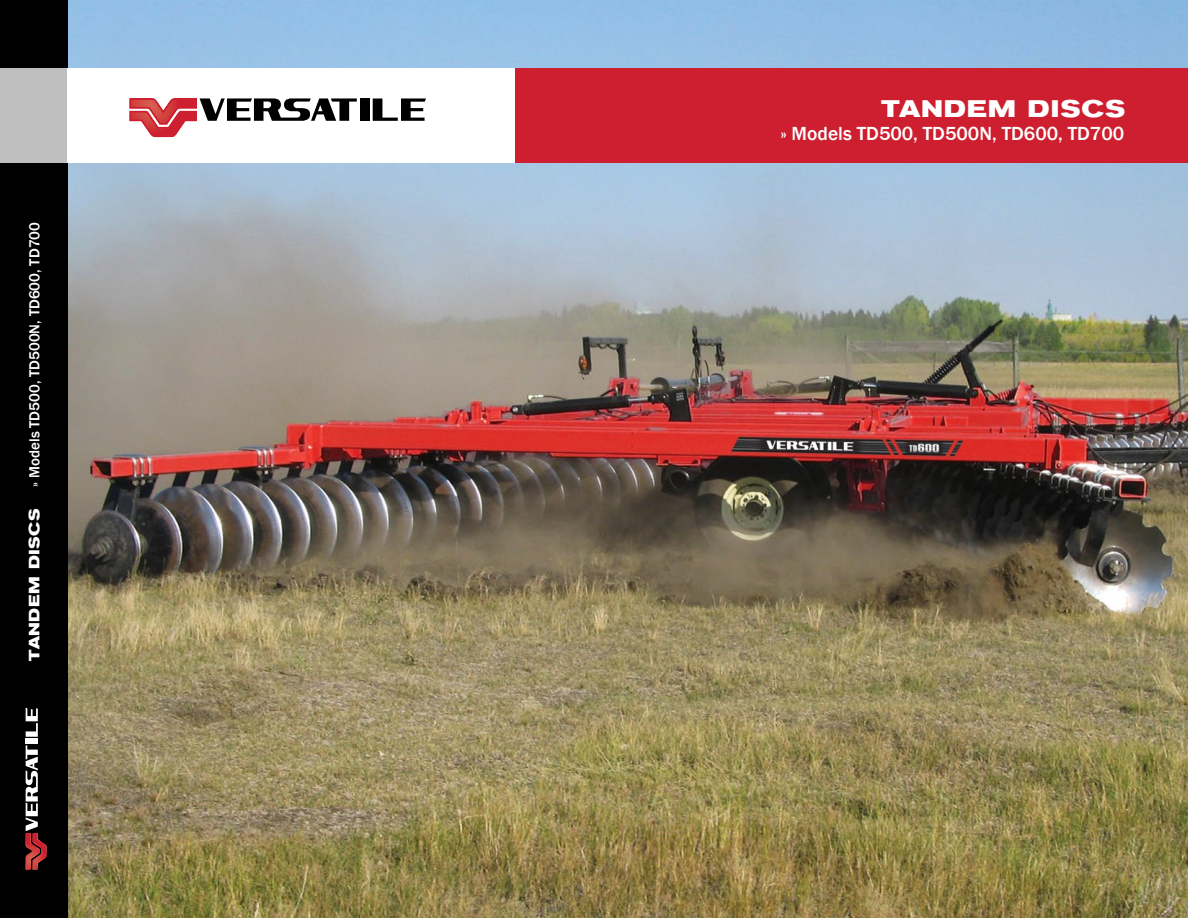
<style>
.page{position:relative;width:1188px;height:918px;background:#fff}
.page>*{position:absolute;margin:0;border:0;box-sizing:border-box;transform-origin:0 0}
.t1{font:800 24px "Standard CT Extended";letter-spacing:.035em;color:#fff}
.t2{font:500 19.5px "Franklin Gothic";color:#fff}
.t3{font:500 15px "Franklin Gothic";color:#fff}
.t4{font:800 15px "Standard CT Extended";letter-spacing:.035em;color:#fff}
</style>
<div class="page">
<img style="left:68px;top:0;width:1120px;height:918px">
<div style="left:0;top:0;width:67px;height:918px;background:#000"></div>
<svg style="left:26px;top:708px;width:12px;height:29px"></svg>
<div style="left:26px;top:738px;width:12px;height:6px;background:#fff"></div>
<svg style="left:26px;top:745px;width:20px;height:125px"></svg>
<div style="left:513px;top:68px;width:675px;height:95px;background:#cd1f2f"></div>
<div style="left:67px;top:68px;width:447px;height:95px;background:#fff"></div>
<svg style="left:373px;top:98px;width:53px;height:23px"></svg>
<div style="left:360px;top:98px;width:10px;height:23px;background:#000"></div>
<svg style="left:130px;top:98px;width:227px;height:39px"></svg>
<div style="left:0;top:68px;width:67px;height:95px;background:#bfbfbf"></div>
<p class="t3" style="left:25px;top:487px;width:266px;rotate:-90deg">» Models TD500, TD500N, TD600, TD700</p>
<p class="t4" style="left:24px;top:661px;width:154px;rotate:-90deg">TANDEM DISCS</p>
<h1 class="t1" style="left:882px;top:92px;width:245px">TANDEM DISCS</h1>
<h2 class="t2" style="left:780px;top:122px;width:345px">» Models TD500, TD500N, TD600, TD700</h2>
</div>
